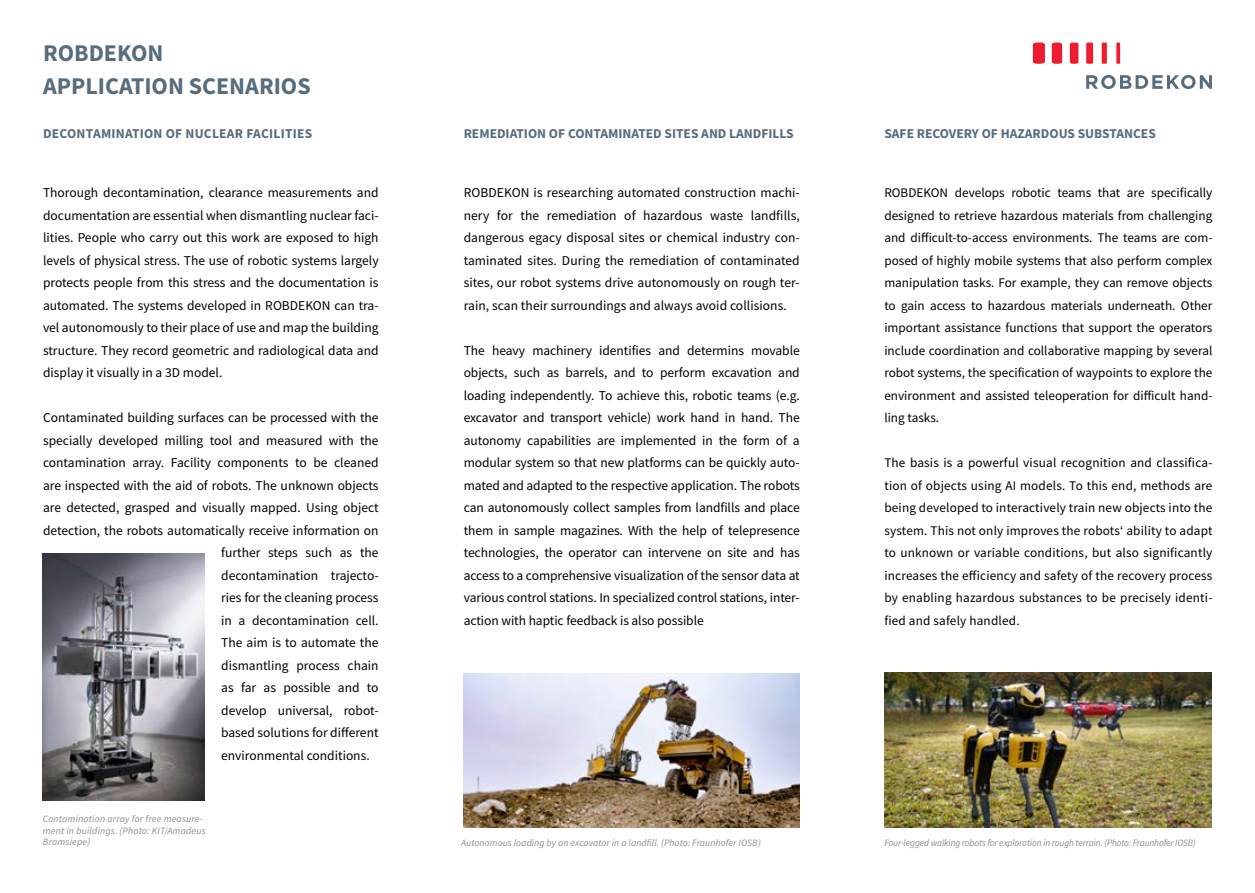
<style>
.page{position:relative;width:1255px;height:893px;background:#fff}
.page>*{position:absolute;margin:0;border:0;box-sizing:border-box;transform-origin:0 0}
.t1{font:700 24px/33px "Source Sans Pro";color:#576d7e}
.t2{font:13.5px/22.5px "Source Sans Pro";color:#000;text-align:justify}
.t3{font:700 13.5px "Source Sans Pro";color:#576d7e}
.t4{font:700 13.5px "Source Sans Pro";letter-spacing:.02em;color:#576d7e}
.t5{font:13.2px/22.5px "Source Sans Pro";color:#000;text-align:justify}
.t6{font:italic 9.75px/11.7px "Source Sans Pro";letter-spacing:.005em;color:#8a8c8e}
.t7{font:italic 9.75px "Source Sans Pro";letter-spacing:.005em;color:#8a8c8e;scale:.95 1}
</style>
<div class="page">
<img style="left:43px;top:553px;width:161px;height:248px">
<img style="left:463px;top:673px;width:336px;height:154px">
<img style="left:884px;top:673px;width:327px;height:154px">
<svg style="left:1116px;top:43px;width:4px;height:21px"></svg>
<svg style="left:1032px;top:43px;width:74px;height:21px"></svg>
<svg style="left:1086px;top:75px;width:125px;height:14px"></svg>
<h1 class="t1" style="left:43px;top:36px;width:269px">ROBDEKON<br>APPLICATION SCENARIOS</h1>
<p class="t4" style="left:43px;top:125px;width:271px">DECONTAMINATION OF NUCLEAR FACILITIES</p>
<p class="t2" style="left:43px;top:181px;width:337px">Thorough decontamination, clearance measurements and documentation are essential when dismantling nuclear faci&shy;lities. People who carry out this work are exposed to high levels of physical stress. The use of robotic systems largely protects people from this stress and the documentation is automated. The systems developed in ROBDEKON can tra&shy;vel autonomously to their place of use and map the building structure. They record geometric and radiological data and display it visually in a 3D model.</p>
<p class="t2" style="left:43px;top:406px;width:337px">Contaminated building surfaces can be processed with the</p>
<p class="t2" style="left:43px;top:429px;width:337px">specially developed milling tool and measured with the</p>
<p class="t2" style="left:43px;top:451px;width:337px">contamination array. Facility components to be cleaned</p>
<p class="t2" style="left:43px;top:474px;width:337px">are inspected with the aid of robots. The unknown objects</p>
<p class="t2" style="left:43px;top:496px;width:337px">are detected, grasped and visually mapped. Using object</p>
<p class="t2" style="left:43px;top:519px;width:337px">detection, the robots automatically receive information on</p>
<p class="t2" style="left:221px;top:541px;width:159px">further steps such as the</p>
<p class="t2" style="left:221px;top:564px;width:159px">decontamination trajecto-</p>
<p class="t2" style="left:221px;top:586px;width:159px">ries for the cleaning process</p>
<p class="t2" style="left:221px;top:609px;width:159px">in a decontamination cell.</p>
<p class="t2" style="left:221px;top:632px;width:159px">The aim is to automate the</p>
<p class="t2" style="left:221px;top:654px;width:159px">dismantling process chain</p>
<p class="t2" style="left:221px;top:677px;width:159px">as far as possible and to</p>
<p class="t2" style="left:221px;top:699px;width:159px">develop universal, robot-</p>
<p class="t2" style="left:221px;top:722px;width:159px">based solutions for different</p>
<p class="t2" style="left:221px;top:744px;width:150px">environmental conditions.</p>
<p class="t6" style="left:43px;top:813px;width:164px">Contamination array for free measure&shy;ment in buildings. (Photo: KIT/Amadeus<br>Bramsiepe)</p>
<p class="t3" style="left:463px;top:125px;width:331px">REMEDIATION OF CONTAMINATED SITES AND LANDFILLS</p>
<p class="t2" style="left:463px;top:181px;width:337px">ROBDEKON is researching automated construction machi&shy;nery for the remediation of hazardous waste landfills, dangerous egacy disposal sites or chemical industry con&shy;taminated sites. During the remediation of contaminated sites, our robot systems drive autonomously on rough ter&shy;rain, scan their surroundings and always avoid collisions.</p>
<p class="t2" style="left:463px;top:339px;width:337px">The heavy machinery identifies and determins movable objects, such as barrels, and to perform excavation and loading independently. To achieve this, robotic teams (e.g. excavator and transport vehicle) work hand in hand. The autonomy capabilities are implemented in the form of a modular system so that new platforms can be quickly auto&shy;mated and adapted to the respective application. The robots can autonomously collect samples from landfills and place them in sample magazines. With the help of telepresence technologies, the operator can intervene on site and has access to a comprehensive visualization of the sensor data at various control stations. In specialized control stations, inter&shy;action with haptic feedback is also possible</p>
<p class="t6" style="left:461px;top:837px;width:301px">Autonomous loading by an excavator in a landfill. (Photo: Fraunhofer IOSB)</p>
<p class="t3" style="left:884px;top:125px;width:273px">SAFE RECOVERY OF HAZARDOUS SUBSTANCES</p>
<p class="t5" style="left:884px;top:182px;width:329px">ROBDEKON develops robotic teams that are specifically designed to retrieve hazardous materials from challenging and difficult-to-access environments. The teams are com&shy;posed of highly mobile systems that also perform complex manipulation tasks. For example, they can remove objects to gain access to hazardous materials underneath. Other important assistance functions that support the operators include coordination and collaborative mapping by several robot systems, the specification of waypoints to explore the environment and assisted teleoperation for difficult hand&shy;ling tasks.</p>
<p class="t5" style="left:884px;top:452px;width:329px">The basis is a powerful visual recognition and classifica&shy;tion of objects using AI models. To this end, methods are being developed to interactively train new objects into the system. This not only improves the robots‘ ability to adapt to unknown or variable conditions, but also significantly increases the efficiency and safety of the recovery process by enabling hazardous substances to be precisely identi&shy;fied and safely handled.</p>
<p class="t7" style="left:884px;top:836px;width:329px">Four-legged walking robots for exploration in rough terrain. (Photo: Fraunhofer IOSB)</p>
</div>
